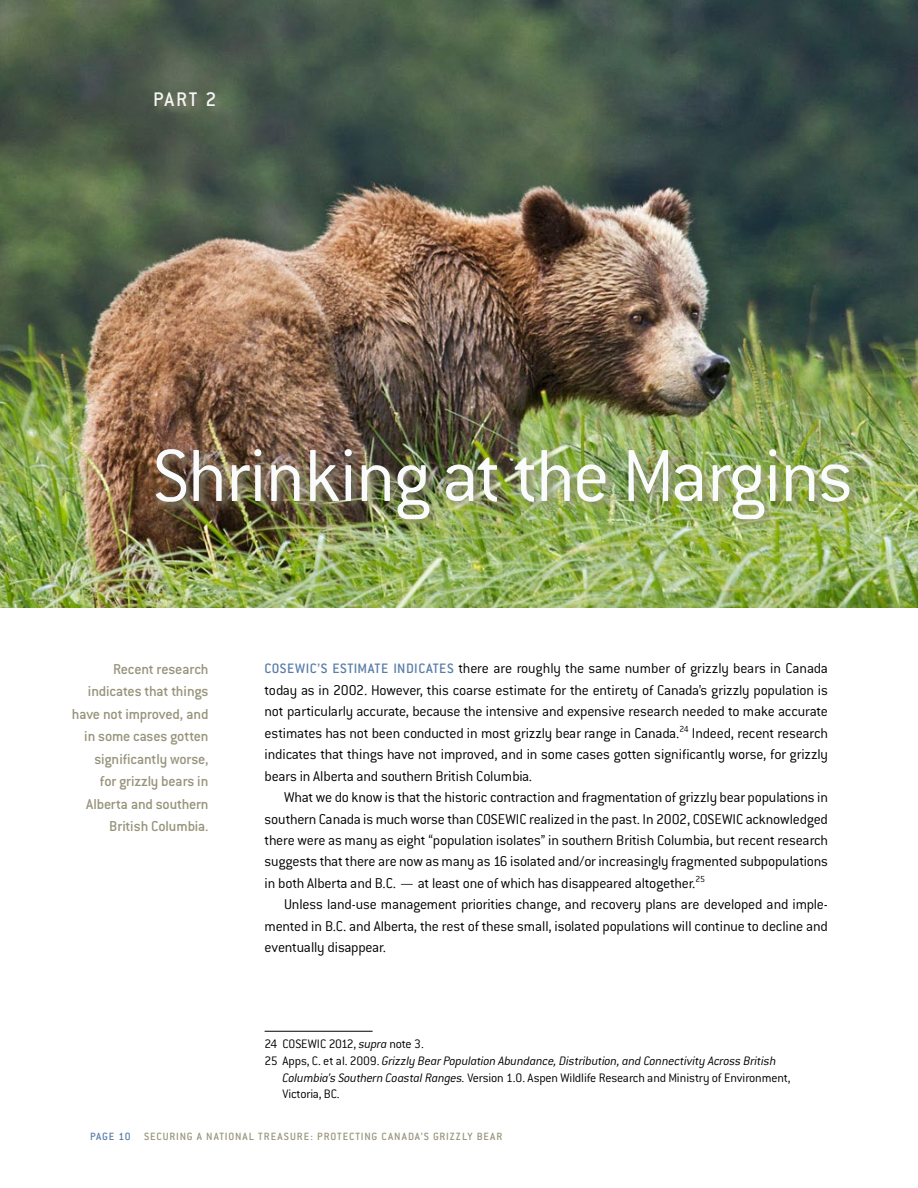
<style>
.page{position:relative;width:918px;height:1188px;background:#fff}
.page>*{position:absolute;margin:0;border:0;box-sizing:border-box;transform-origin:0 0}
.t1{font:300 81px "Conduit ITC";letter-spacing:-.01em;color:#fafbfc}
.t2{font:500 21.6px "Conduit ITC";color:#f5f5f5}
.t3{font:500 15.75px/22.5px "Conduit ITC";letter-spacing:-.015em;color:#97947b;text-align:right}
.t4{font:300 15.6px/21.5px "Conduit ITC";letter-spacing:-.015em;color:#000;text-align:justify}
.t5{font:500 15px "Conduit ITC";letter-spacing:.03em;color:#587da7}
.t6{font:300 13.5px "Conduit ITC";letter-spacing:-.015em;color:#000}
.t7{font:italic 300 13.5px "Conduit ITC";letter-spacing:-.01em;color:#000}
.t8{font:500 11.55px "Conduit ITC";letter-spacing:.09em;color:#97947b}
.t9{font:500 11.55px "Conduit ITC";letter-spacing:.065em;color:#97947b}
.t10{font:500 11.55px "Conduit ITC";color:#587da7}
.s1{font-style:italic}
.s2{font-style:normal}
.s3{color:#587da7}
</style>
<div class="page">
<img style="left:0;top:0;width:918px;height:608px">
<hr style="left:265px;top:1031px;width:108px;height:1px;background:#000">
<div style="left:153px;top:91px;width:707px;height:439px;background:#97947b;opacity:.88"></div>
<h2 class="t2" style="left:153px;top:88px;width:65px">Part 2</h2>
<h1 class="t1" style="left:153px;top:432px;width:702px">Shrinking at the Margins</h1>
<p class="t3" style="left:72px;top:657px;width:138px">Recent research indicates that things have not improved, and in some cases gotten significantly worse,<br>for grizzly bears in<br>Alberta and southern<br>British Columbia.</p>
<p class="t4" style="left:265px;top:658px;width:565px;text-indent:194px">there are roughly the same number of grizzly bears in Canada today as in 2002. However, this coarse estimate for the entirety of Canada’s grizzly population is not particularly accurate, because the intensive and expensive research needed to make accurate estimates has not been conducted in most grizzly bear range in Canada.<sup>24</sup> I ndeed, recent research indicates that things have not improved, and in some cases gotten significantly worse, for grizzly bears in Alberta and southern British Columbia.</p>
<p class="t4" style="left:265px;top:787px;width:565px;text-indent:20px">What we do know is that the historic contraction and fragmentation of grizzly bear populations in southern Canada is much worse than COSEWI C realized in the past. I n 2002, COSEWI C acknowledged there were as many as eight “population isolates” in southern British Columbia, but recent research suggests that there are now as many as 16 isolated and/or increasingly fragmented subpopulations in both Alberta and B.C. — at least one of which has disappeared altogether.<sup>25</sup></p>
<p class="t4" style="left:265px;top:894px;width:565px;text-indent:20px">Unless land-use management priorities change, and recovery plans are developed and imple&shy;mented in B.C. and Alberta, the rest of these small, isolated populations will continue to decline and eventually disappear.</p>
<p class="t5" style="left:265px;top:660px;width:102px">COSEWIC’s estimate</p>
<p class="t5" style="left:393px;top:660px;width:33px">indicates</p>
<p class="t6" style="left:265px;top:1036px;width:161px">24 COSEWI C 2012, <span class="s1">supra</span> note 3.</p>
<p class="t7" style="left:265px;top:1053px;width:513px"><span class="s2">25 Apps, C. et al. 2009.</span> Grizzly Bear Population Abundance, Distribution, and Connectivity Across British</p>
<p class="t6" style="left:283px;top:1070px;width:509px"><span class="s1">Columbia’s Southern Coastal Ranges.</span> Version 1.0. Aspen Wildlife Research and Ministry of Environment,</p>
<p class="t6" style="left:283px;top:1086px;width:59px">Victoria, BC.</p>
<p class="t10" style="left:90px;top:1130px;width:14px">Page</p>
<p class="t9" style="left:119px;top:1130px;width:118px"><span class="s3">10</span> Securing a National</p>
<p class="t8" style="left:258px;top:1130px;width:79px">Treasure: Protect</p>
<p class="t8" style="left:361px;top:1130px;width:35px">ing Canada</p>
<p class="t8" style="left:421px;top:1130px;width:83px">’s Grizzly Bear</p>
</div>
